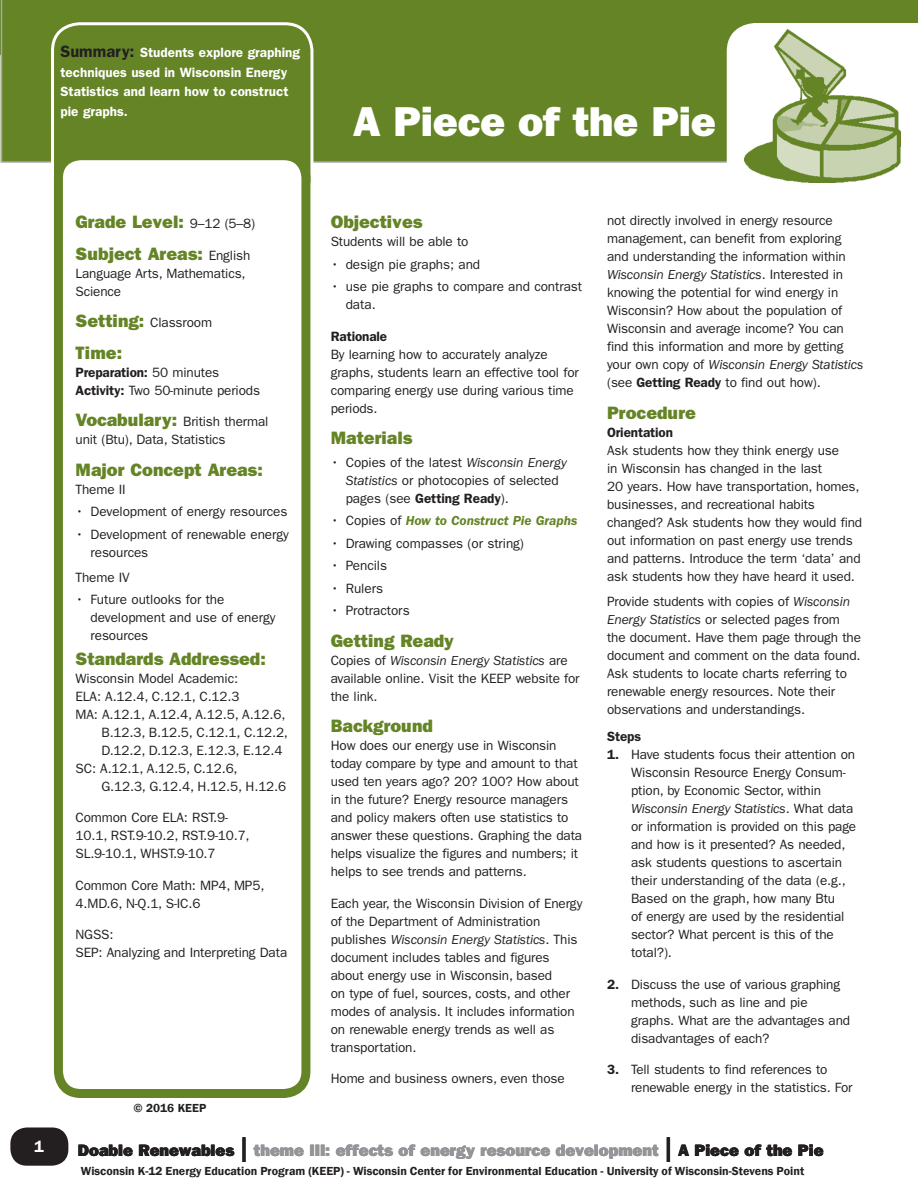
<style>
.page{position:relative;width:918px;height:1188px;background:#fff}
.page>*{position:absolute;margin:0;border:0;box-sizing:border-box;transform-origin:0 0}
.Headlines{font:42px "ITC Franklin Gothic Std Hvy";letter-spacing:-.01em;color:#fff}
.Headlines-2{font:42px "ITC Franklin Gothic Std Hvy It";letter-spacing:-.01em;color:#fff}
.Summary_Sections{font:18px "ITC Franklin Gothic Std Hvy";color:#648426}
.t1{font:16.5px "ITC Franklin Gothic Std Hvy";color:#939598}
.t2{font:600 16.5px "Franklin Gothic";color:#fff}
.BC{font:13.5px/18px "ITC Franklin Gothic Std";letter-spacing:-.01em;color:#231f20}
.Summary_Sections-2{font:13.5px/18px "ITC Franklin Gothic Std";letter-spacing:-.01em;color:#231f20}
.Summary_Header_Top{font:600 13.5px/19.5px "ITC Franklin Gothic Std";color:#fff}
.BC_No_SA{font:13.5px "ITC Franklin Gothic Std";letter-spacing:-.01em;color:#231f20}
.t3{font:italic 600 13.5px "ITC Franklin Gothic Std";letter-spacing:-.005em;color:#648426}
.BC_No_SA-2{font:600 13.5px "ITC Franklin Gothic Std";letter-spacing:-.01em;color:#231f20}
.BC_Bold_NO_SB{font:600 13.5px "ITC Franklin Gothic Std";letter-spacing:-.01em;color:#231f20}
.BC_Bold_SB{font:600 13.5px "ITC Franklin Gothic Std";letter-spacing:-.01em;color:#231f20}
.t4{font:600 12px "Franklin Gothic";color:#231f20}
.t5{font:12px "Franklin Gothic Demi";color:#231f20}
.s1{font-size:16.5px;color:#231f20}
.s2{font-family:"ITC Franklin Gothic Std";font-size:13.5px;color:#231f20}
.s3{font-family:"ITC Franklin Gothic Std Hvy";font-size:18px;color:#648426}
.s4{font-weight:400}
.s5{font-weight:600}
.s6{font-style:italic}
.s7{font-weight:400;font-style:normal;color:#231f20}
.s8{color:#231f20}
.s9{font-family:"ITC Franklin Gothic Std";font-size:36px;color:#231f20}
</style>
<div class="page">
<div style="left:10px;top:1127px;width:58px;height:39px;background:#231f20;border-radius:16px"></div>
<div style="left:1px;top:0;width:917px;height:163px;background:#648426"></div>
<div style="left:50px;top:21px;width:265px;height:166px;background:#648426"></div>
<div style="left:58px;top:156px;width:248px;height:938px;background:#fff;border-radius:22px"></div>
<div style="left:54px;top:151px;width:256px;height:947px;border:9px solid #648426;border-radius:22px"></div>
<svg style="left:725px;top:22px;width:193px;height:161px"></svg>
<p class="Summary_Header_Top" style="left:60px;top:43px;width:241px"><span class="s1">Summary:</span> Students explore graphing techniques used in Wisconsin Energy<br>Statistics and learn how to construct pie graphs.</p>
<p class="Headlines" style="left:353px;top:97px;width:365px">A Piece of the Pie</p>
<p class="Headlines-2" style="left:519px;top:98px;width:226px">second line</p>
<p class="t2" style="left:34px;top:1136px;width:11px">1</p>
<p class="Summary_Sections" style="left:76px;top:212px;width:181px">Grade Level: <span class="s2">9–12 (5–8)</span></p>
<p class="Summary_Sections" style="left:76px;top:243px;width:176px">Subject Areas: <span class="s2">English</span></p>
<p class="Summary_Sections-2" style="left:76px;top:264px;width:172px">Language Arts, Mathematics,<br>Science</p>
<p class="Summary_Sections-2" style="left:76px;top:314px;width:138px"><span class="s3">Setting:</span> Classroom</p>
<p class="Summary_Sections" style="left:76px;top:342px;width:48px">Time:</p>
<p class="BC_No_SA-2" style="left:76px;top:364px;width:145px">Preparation: <span class="s4">50 minutes</span></p>
<p class="BC" style="left:76px;top:381px;width:186px"><span class="s5">Activity:</span> Two 50-minute periods</p>
<p class="Summary_Sections-2" style="left:76px;top:413px;width:195px"><span class="s3">Vocabulary:</span> British thermal unit (Btu), Data, Statistics</p>
<p class="Summary_Sections" style="left:76px;top:459px;width:189px">Major Concept Areas:</p>
<p class="BC_No_SA" style="left:76px;top:482px;width:52px">Theme II</p>
<p class="BC" style="left:76px;top:503px;width:213px">• Development of energy resources</p>
<p class="BC" style="left:91px;top:525px;width:200px;text-indent:-15px">• Development of renewable energy resources</p>
<p class="BC_No_SA" style="left:76px;top:569px;width:56px">Theme IV</p>
<p class="BC" style="left:91px;top:591px;width:187px;text-indent:-15px">• Future outlooks for the development and use of energy resources</p>
<p class="Summary_Sections" style="left:76px;top:648px;width:192px">Standards Addressed:</p>
<p class="BC" style="left:76px;top:669px;width:164px">Wisconsin Model Academic:</p>
<p class="BC" style="left:76px;top:687px;width:166px">ELA: A. 12.4, C. 12. 1, C. 12.3</p>
<p class="BC" style="left:76px;top:705px;width:211px">MA: A.12.1, A.12.4, A.12.5, A.12.6,</p>
<p class="BC" style="left:101px;top:723px;width:188px">B.12.3, B.12.5, C.12.1, C.12.2,</p>
<p class="BC" style="left:101px;top:741px;width:183px">D.12.2, D.12.3, E.12.3, E.12.4</p>
<p class="BC" style="left:76px;top:759px;width:164px">SC: A.12.1, A.12.5, C.12.6,</p>
<p class="BC" style="left:101px;top:777px;width:186px">G.12.3, G.12.4, H.12.5, H.12.6</p>
<p class="BC" style="left:76px;top:809px;width:154px">Common Core ELA: RST. 9-</p>
<p class="BC" style="left:76px;top:827px;width:176px">10. 1, RST. 9-10. 2, RST. 9-10. 7,<br>SL.9-10. 1, WHST.9-10. 7</p>
<p class="BC" style="left:76px;top:876px;width:190px">Common Core Math: MP4, MP5,</p>
<p class="BC" style="left:76px;top:894px;width:127px">4. MD.6, N-Q. 1, S-IC.6</p>
<p class="BC" style="left:76px;top:926px;width:40px">NGSS:</p>
<p class="BC" style="left:76px;top:944px;width:213px">SEP: Analyzing and Interpreting Data</p>
<p class="t5" style="left:134px;top:1100px;width:74px">© 2016 KEEP</p>
<p class="Summary_Sections" style="left:331px;top:212px;width:93px">Objectives</p>
<p class="BC_No_SA" style="left:331px;top:234px;width:139px">Students will be able to</p>
<p class="BC" style="left:331px;top:255px;width:151px">• design pie graphs; and</p>
<p class="BC" style="left:346px;top:278px;width:238px;text-indent:-15px">• use pie graphs to compare and contrast data.</p>
<p class="BC_Bold_NO_SB" style="left:331px;top:328px;width:58px">Rationale</p>
<p class="BC" style="left:331px;top:345px;width:250px">By learning how to accurately analyze graphs, students learn an effective tool for comparing energy use during various time periods.</p>
<p class="Summary_Sections" style="left:331px;top:428px;width:83px">Materials</p>
<p class="BC" style="left:346px;top:453px;width:223px;text-indent:-15px">• Copies of the latest <span class="s6">Wisconsin Energy<br>Statistics</span> or photocopies of selected pages (see <span class="s5">Getting Ready</span>).</p>
<p class="t3" style="left:331px;top:513px;width:248px"><span class="s7">• Copies of</span> How to Construct Pie Graphs</p>
<p class="BC" style="left:331px;top:534px;width:195px">• Drawing compasses (or string)</p>
<p class="BC" style="left:331px;top:557px;width:58px">• Pencils</p>
<p class="BC" style="left:331px;top:579px;width:54px">• Rulers</p>
<p class="BC" style="left:331px;top:602px;width:81px">• Protractors</p>
<p class="Summary_Sections" style="left:331px;top:630px;width:125px">Getting Ready</p>
<p class="Summary_Sections-2" style="left:331px;top:651px;width:250px">Copies of <span class="s6">Wisconsin Energy Statistics</span> are available online. Visit the KEEP website for the link.</p>
<p class="Summary_Sections" style="left:331px;top:716px;width:104px">Background</p>
<p class="BC" style="left:331px;top:737px;width:253px">How does our energy use in Wisconsin today compare by type and amount to that used ten years ago? 20? 100? How about in the future? Energy resource managers and policy makers often use statistics to answer these questions. Graphing the data helps visualize the figures and numbers; it helps to see trends and patterns.</p>
<p class="BC" style="left:331px;top:894px;width:253px">Each year, the Wisconsin Division of Energy of the Department of Administration publishes <span class="s6">Wisconsin Energy Statistics</span>. This document includes tables and figures about energy use in Wisconsin, based<br>on type of fuel, sources, costs, and other modes of analysis. It includes information on renewable energy trends as well as transportation.</p>
<p class="BC" style="left:331px;top:1070px;width:236px">Home and business owners, even those</p>
<p class="BC" style="left:607px;top:212px;width:258px">not directly involved in energy resource management, can benefit from exploring and understanding the information within <span class="s6">Wisconsin Energy Statistics</span>. Interested in knowing the potential for wind energy in Wisconsin? How about the population of Wisconsin and average income? You can find this information and more by getting your own copy of <span class="s6">Wisconsin Energy Statistics </span>(see <span class="s5">Getting Ready</span> to find out how).</p>
<p class="Summary_Sections" style="left:607px;top:402px;width:90px">Procedure</p>
<p class="BC_Bold_NO_SB" style="left:607px;top:424px;width:67px">Orientation</p>
<p class="BC" style="left:607px;top:441px;width:257px">Ask students how they think energy use<br>in Wisconsin has changed in the last<br>20 years. How have transportation, homes, businesses, and recreational habits changed? Ask students how they would find out information on past energy use trends and patterns. Introduce the term ‘data’ and ask students how they have heard it used.</p>
<p class="BC" style="left:607px;top:592px;width:255px">Provide students with copies of <span class="s6">Wisconsin Energy Statistics</span> or selected pages from the document. Have them page through the document and comment on the data found.<br>Ask students to locate charts referring to renewable energy resources. Note their observations and understandings.</p>
<p class="BC_Bold_SB" style="left:607px;top:729px;width:36px">Steps</p>
<p class="BC" style="left:631px;top:746px;width:227px;text-indent:-24px"><span class="s5">1.</span> Have students focus their attention on Wisconsin Resource Energy Consum&shy;ption, by Economic Sector, within <span class="s6">Wisconsin Energy Statistics</span>. What data or information is provided on this page and how is it presented? As needed, ask students questions to ascertain their understanding of the data (e.g. , Based on the graph, how many Btu<br>of energy are used by the residential sector? What percent is this of the total?).</p>
<p class="BC" style="left:631px;top:975px;width:221px;text-indent:-24px"><span class="s5">2.</span> Discuss the use of various graphing methods, such as line and pie graphs. What are the advantages and disadvantages of each?</p>
<p class="BC" style="left:631px;top:1061px;width:223px;text-indent:-24px"><span class="s5">3.</span> Tell students to find references to renewable energy in the statistics. For</p>
<p class="t1" style="left:78px;top:1141px;width:747px"><span class="s8">Doable Renewables</span> <span class="s9">l</span> theme III: effects of energy resource development <span class="s9">l</span> <span class="s8">A Piece of the Pie</span></p>
<p class="t4" style="left:81px;top:1163px;width:725px">Wisconsin K-12 Energy Education Program (KEEP) - Wisconsin Center for Environmental Education - University of Wisconsin-Stevens Point</p>
</div>
